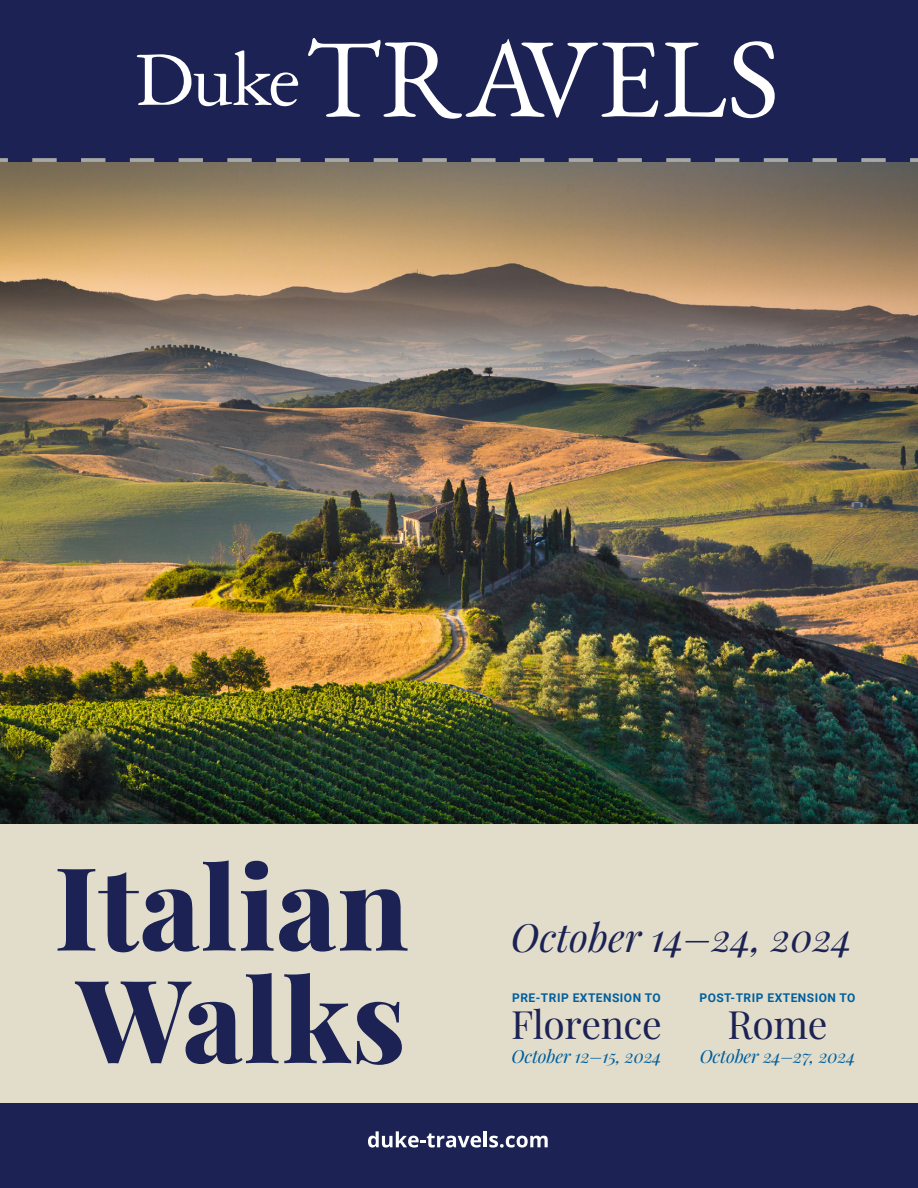
<style>
.page{position:relative;width:918px;height:1188px;background:#fff}
.page>*{position:absolute;margin:0;border:0;box-sizing:border-box;transform-origin:0 0}
.t1{font:800 115.5px/112.5px "Playfair Display";letter-spacing:.005em;color:#1c2354}
.t2{font:italic 39px "Playfair Display";color:#1c2354}
.t3{font:39px "Playfair Display";letter-spacing:-.01em;color:#1c2354}
.t4{font:italic 18px "Playfair Display";letter-spacing:-.01em;color:#005f9e}
.t5{font:700 12px "Roboto";letter-spacing:.04em;color:#005f9e}
</style>
<div class="page">
<img style="left:0;top:162px;width:918px;height:662px">
<div style="left:0;top:824px;width:918px;height:364px;background:#e2ddcb"></div>
<div style="left:0;top:0;width:918px;height:162px;background:#1c2254"></div>
<svg style="left:137px;top:50px;width:161px;height:56px"></svg>
<svg style="left:0;top:158px;width:8px;height:4px"></svg>
<svg style="left:32px;top:158px;width:854px;height:4px"></svg>
<svg style="left:910px;top:158px;width:8px;height:4px"></svg>
<svg style="left:308px;top:38px;width:350px;height:81px"></svg>
<svg style="left:664px;top:43px;width:62px;height:74px"></svg>
<svg style="left:732px;top:41px;width:43px;height:77px"></svg>
<div style="left:0;top:1104px;width:918px;height:84px;background:#1c2354"></div>
<svg style="left:368px;top:1131px;width:113px;height:17px"></svg>
<hr style="left:484px;top:1131px;width:3px;height:16px;background:#fff">
<svg style="left:489px;top:1136px;width:59px;height:12px"></svg>
<h1 class="t1" style="left:54px;top:841px;width:356px">Italian<br>Walks</h1>
<h2 class="t2" style="left:511px;top:907px;width:343px">October 14–24, 2024</h2>
<p class="t5" style="left:512px;top:989px;width:150px">PRE-TRIP EXTENSION TO</p>
<h2 class="t3" style="left:511px;top:994px;width:152px">Florence</h2>
<h3 class="t4" style="left:512px;top:1043px;width:152px">October 12–15, 2024</h3>
<p class="t5" style="left:699px;top:989px;width:158px">POST-TRIP EXTENSION TO</p>
<h2 class="t3" style="left:728px;top:994px;width:101px">Rome</h2>
<h3 class="t4" style="left:700px;top:1043px;width:157px">October 24–27, 2024</h3>
</div>
